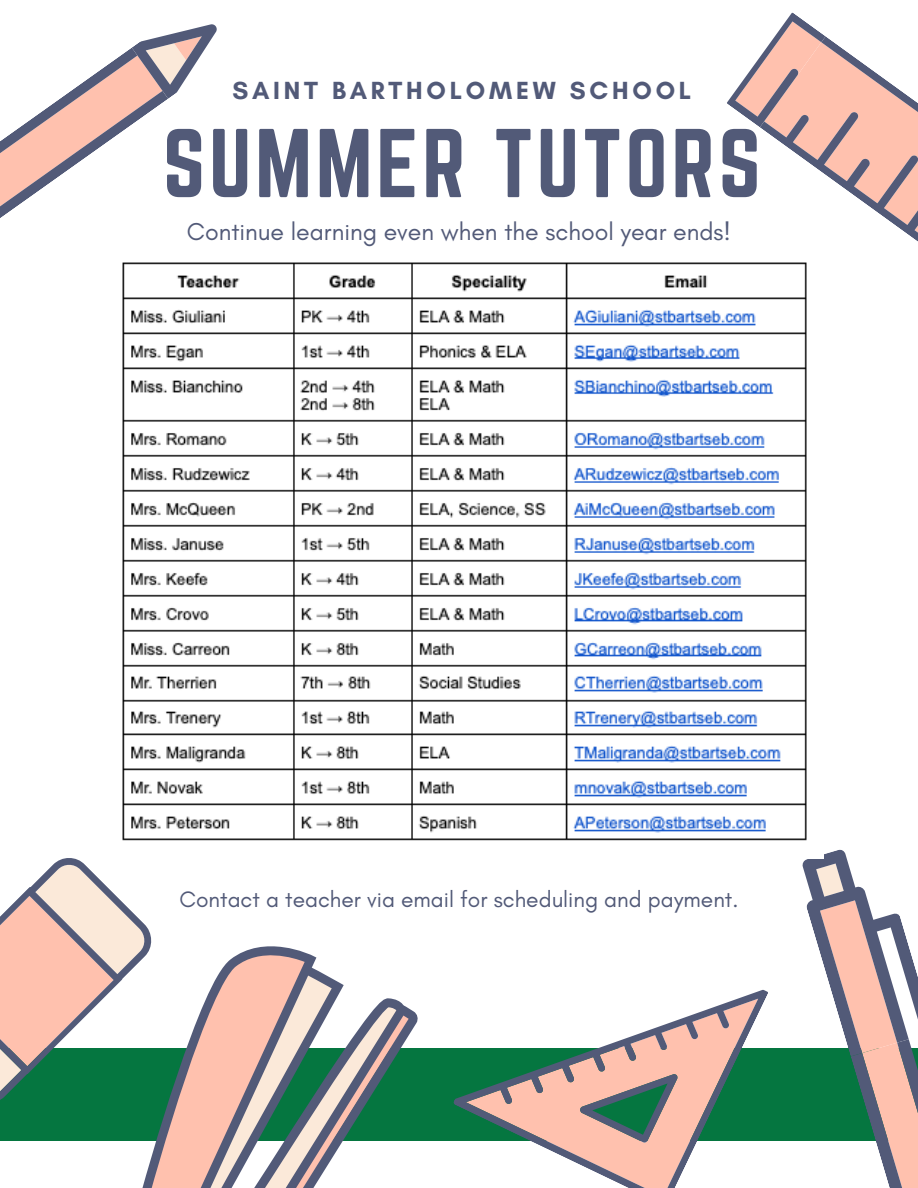
<style>
.page{position:relative;width:918px;height:1188px;background:#fff}
.page>*{position:absolute;margin:0;border:0;box-sizing:border-box;transform-origin:0 0}
.t1{font:85.35px "Norwester";letter-spacing:.04em;color:#525a78}
.t2{font:700 25.2px "Glacial Indifference";letter-spacing:.15em;color:#525a78}
.t3{font:24.9px "Glacial Indifference";color:#525a78}
.t4{font:22.8px "Glacial Indifference";color:#525a78}
</style>
<div class="page">
<svg style="left:727px;top:12px;width:191px;height:230px"></svg>
<svg style="left:0;top:24px;width:217px;height:194px"></svg>
<div style="left:0;top:1048px;width:918px;height:93px;background:#057640"></div>
<svg style="left:0;top:858px;width:418px;height:330px"></svg>
<svg style="left:802px;top:849px;width:116px;height:339px"></svg>
<svg style="left:453px;top:989px;width:315px;height:199px"></svg>
<img style="left:122px;top:262px;width:702px;height:596px">
<p class="t2" style="left:232px;top:75px;width:460px">SAINT BARTHOLOMEW SCHOOL</p>
<p class="t1" style="left:163px;top:112px;width:600px">SUMMER TUTORS</p>
<p class="t3" style="left:187px;top:217px;width:546px">Continue learning even when the school year ends!</p>
<p class="t4" style="left:180px;top:885px;width:560px">Contact a teacher via email for scheduling and payment.</p>
</div>
